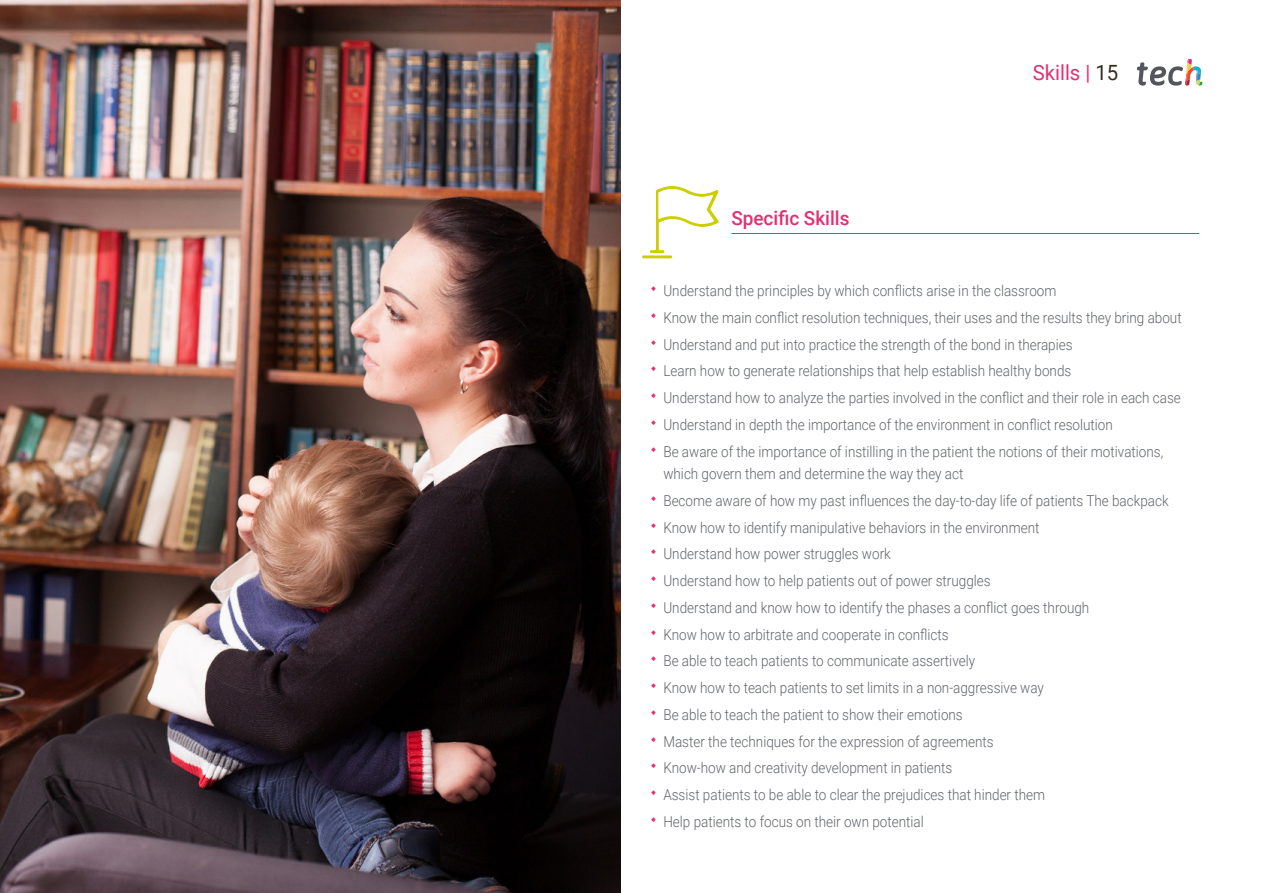
<style>
.page{position:relative;width:1263px;height:893px;background:#fff}
.page>*{position:absolute;margin:0;border:0;box-sizing:border-box;transform-origin:0 0}
.t1{font:21px "Roboto";color:#df3174}
.t2{font:500 19.5px "Roboto";color:#df3174}
.t3{font:300 15px/26.7px "Roboto";color:#61646a;scale:.9 1}
.s1{color:#312e20}
</style>
<div class="page">
<hr style="left:731px;top:233px;width:468px;height:1px;background:#df3174">
<hr style="left:642px;top:255px;width:30px;height:3px;background:#cdce00">
<svg style="left:650px;top:186px;width:69px;height:67px"></svg>
<svg style="left:1137px;top:59px;width:65px;height:27px"></svg>
<img style="left:0;top:0;width:621px;height:893px">
<h2 class="t2" style="left:731px;top:205px;width:120px">Specific Skills</h2>
<h1 class="t1" style="left:1033px;top:57px;width:87px">Skills | <span class="s1">15</span></h1>
<p class="t3" style="left:663px;top:277px;width:577px">Understand the principles by which conflicts arise in the classroom<br>Know the main conflict resolution techniques, their uses and the results they bring about Understand and put into practice the strength of the bond in therapies<br>Learn how to generate relationships that help establish healthy bonds<br>Understand how to analyze the parties involved in the conflict and their role in each case Understand in depth the importance of the environment in conflict resolution<br>Be aware of the importance of instilling in the patient the notions of their motivations,</p>
<p class="t3" style="left:663px;top:460px;width:563px">which govern them and determine the way they act<br>Become aware of how my past influences the day-to-day life of patients The backpack Know how to identify manipulative behaviors in the environment<br>Understand how power struggles work<br>Understand how to help patients out of power struggles<br>Understand and know how to identify the phases a conflict goes through<br>Know how to arbitrate and cooperate in conflicts<br>Be able to teach patients to communicate assertively<br>Know how to teach patients to set limits in a non-aggressive way<br>Be able to teach the patient to show their emotions<br>Master the techniques for the expression of agreements<br>Know-how and creativity development in patients<br>Assist patients to be able to clear the prejudices that hinder them<br>Help patients to focus on their own potential</p>
</div>
